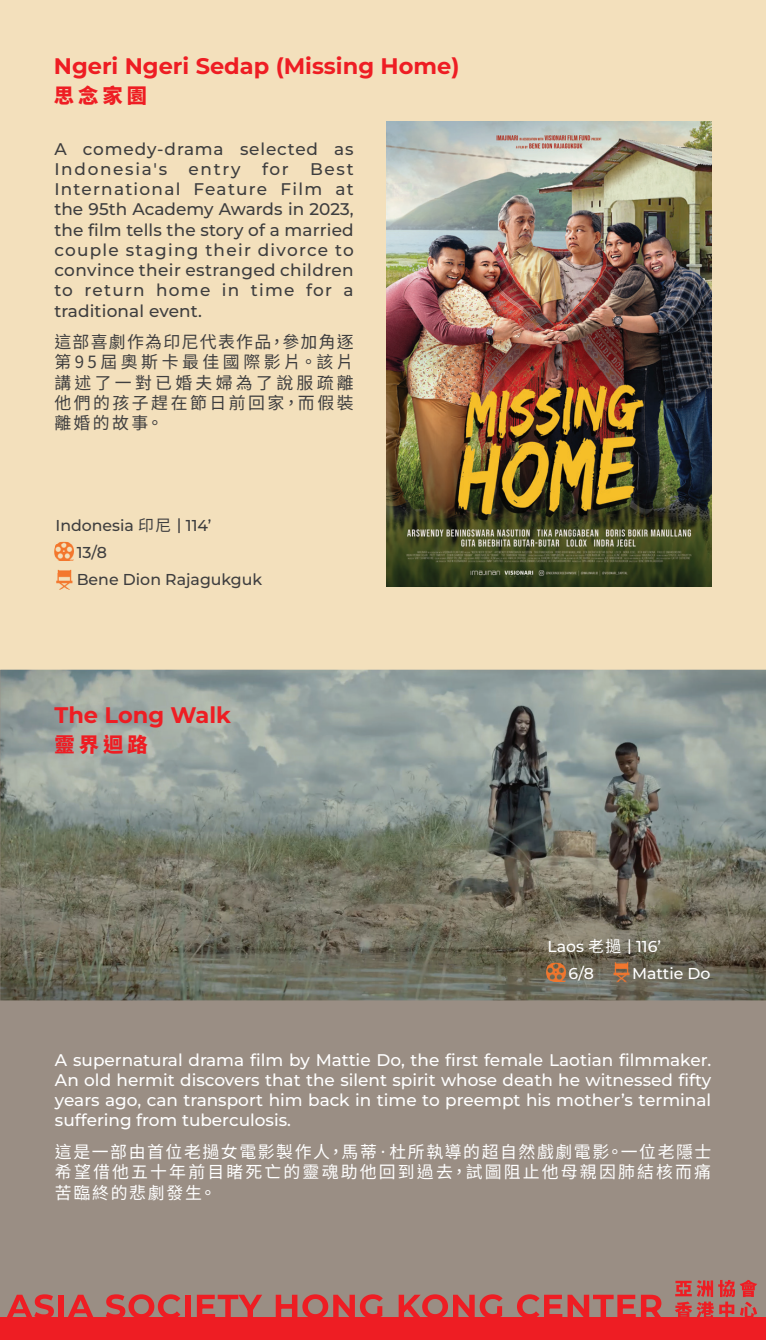
<style>
.page{position:relative;width:766px;height:1340px;background:#fff}
.page>*{position:absolute;margin:0;border:0;box-sizing:border-box;transform-origin:0 0}
.t1{font:700 22.5px "Montserrat";color:#ee1d23}
.t2{font:900 20.25px "Noto Sans CJ Ktc";letter-spacing:.2em;color:#ee1d23}
.t3{font:500 16.88px/20.2px "Montserrat";letter-spacing:.05em;color:#3e3e3f}
.t4{font:500 16.88px/20.2px "Montserrat";color:#fff;text-align:justify}
.t5{font:16.88px/20.2px "Noto Sans CJ Ktc";letter-spacing:.13em;color:#fff;text-align:justify}
.t6{font:16.88px/20.2px "Noto Sans CJ Ktc";letter-spacing:.195em;color:#3e3e3f;text-align:justify}
.t7{font:500 15.75px/27px "Montserrat";color:#3e3e3f}
.t8{font:500 15.75px/27px "Montserrat";color:#fff}
.s1{font-family:"Noto Sans CJ Ktc";font-weight:400}
</style>
<div class="page">
<div style="left:0;top:0;width:765px;height:670px;background:#f3e0bc"></div>
<div style="left:0;top:670px;width:765px;height:669px;background:#9a8e84"></div>
<img style="left:0;top:669px;width:765px;height:331px">
<img style="left:57px;top:570px;width:15px;height:20px">
<img style="left:56px;top:573px;width:17px;height:15px">
<img style="left:54px;top:542px;width:19px;height:19px">
<img style="left:55px;top:545px;width:18px;height:14px">
<img style="left:611px;top:962px;width:20px;height:20px">
<img style="left:611px;top:965px;width:20px;height:15px">
<img style="left:546px;top:962px;width:19px;height:19px">
<img style="left:547px;top:965px;width:18px;height:15px">
<img style="left:386px;top:121px;width:325px;height:465px">
<div style="left:0;top:1317px;width:765px;height:22px;background:#ee1d23"></div>
<svg style="left:7px;top:1294px;width:47px;height:23px"></svg>
<div style="left:59px;top:1294px;width:5px;height:24px;background:#ee1d23"></div>
<svg style="left:68px;top:1294px;width:25px;height:23px"></svg>
<svg style="left:106px;top:1294px;width:74px;height:23px"></svg>
<div style="left:185px;top:1294px;width:5px;height:24px;background:#ee1d23"></div>
<svg style="left:197px;top:1294px;width:65px;height:23px"></svg>
<div style="left:292px;top:1294px;width:5px;height:24px;background:#ee1d23"></div>
<div style="left:281px;top:1303px;width:11px;height:5px;background:#ee1d23"></div>
<div style="left:276px;top:1294px;width:5px;height:24px;background:#ee1d23"></div>
<svg style="left:302px;top:1294px;width:80px;height:23px"></svg>
<svg style="left:398px;top:1294px;width:104px;height:23px"></svg>
<svg style="left:517px;top:1294px;width:144px;height:23px"></svg>
<svg style="left:675px;top:1280px;width:82px;height:37px"></svg>
<h1 class="t1" style="left:54px;top:51px;width:407px">Ngeri Ngeri Sedap (Missing Home)</h1>
<p class="t2" style="left:54px;top:84px;width:95px">思念家園</p>
<p class="t3" style="left:54px;top:138px;width:301px">A comedy-drama selected as<br>Indonesia's</p>
<p class="t3" style="left:188px;top:158px;width:54px">entry</p>
<p class="t3" style="left:262px;top:158px;width:28px">for</p>
<p class="t3" style="left:54px;top:158px;width:301px;text-align:justify;text-indent:256px">Best International Feature Film at the 95th Academy Awards in 2023, the film tells the story of a married couple staging their divorce to convince their estranged children to return home in time for a traditional event.</p>
<p class="t6" style="left:54px;top:332px;width:301px">這部喜劇作為印尼代表作品，參加角逐第95屆奧斯卡最佳國際影片。該片講述了一對已婚夫婦為了說服疏離他們的孩子趕在節日前回家，而假裝離婚的故事。</p>
<p class="t7" style="left:77px;top:511px;width:187px;text-indent:-21px">Indonesia <span class="s1">印尼</span> | 114’<br>13/8<br>Bene Dion Rajagukguk</p>
<h1 class="t1" style="left:54px;top:699px;width:178px">The Long Walk</h1>
<p class="t2" style="left:54px;top:732px;width:95px">靈界迴路</p>
<p class="t8" style="left:568px;top:932px;width:94px;text-indent:-21px">Laos <span class="s1">老撾</span> | 116’<br>6/8</p>
<p class="t8" style="left:631px;top:959px;width:80px">Mattie Do</p>
<p class="t4" style="left:55px;top:1049px;width:657px">A supernatural drama film by Mattie Do, the first female Laotian filmmaker.<br>An old hermit discovers that the silent spirit whose death he witnessed fifty years ago, can transport him back in time to preempt his mother’s terminal suffering from tuberculosis.</p>
<p class="t5" style="left:55px;top:1142px;width:657px">這是一部由首位老撾女電影製作人，馬蒂·杜所執導的超自然戲劇電影。一位老隱士希望借他五十年前目睹死亡的靈魂助他回到過去，試圖阻止他母親因肺結核而痛苦臨終的悲劇發生。</p>
</div>
